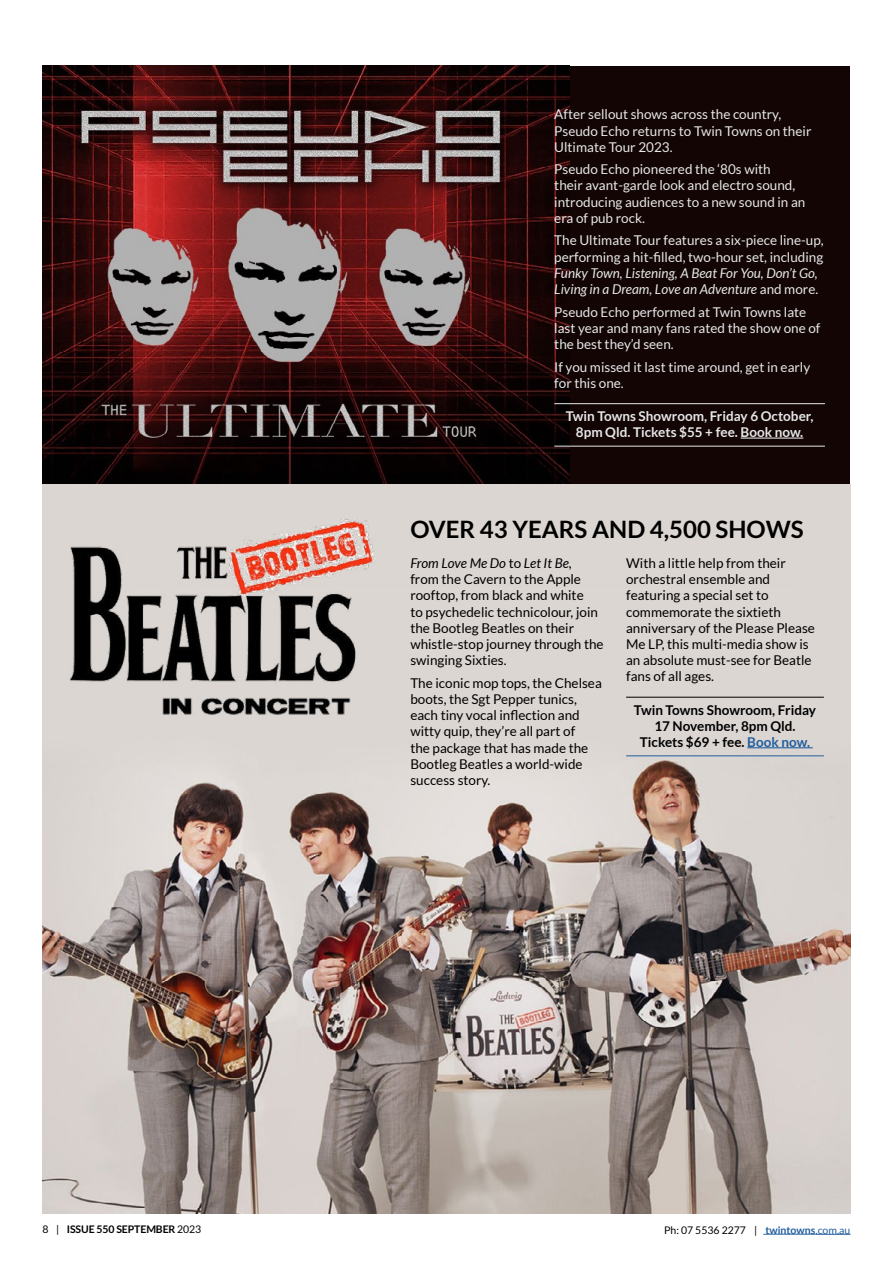
<style>
.page{position:relative;width:893px;height:1263px;background:#fff}
.page>*{position:absolute;margin:0;border:0;box-sizing:border-box;transform-origin:0 0}
.t1{font:700 24px "Lato";color:#000}
.t2{font:13.5px/16.2px "Lato";color:#000}
.t3{font:13.5px/16.2px "Lato";color:#e6e7e8}
.t4{font:italic 13.5px/16.2px "Lato";color:#e6e7e8}
.t5{font:700 13.5px/16.2px "Lato";color:#000;text-align:center}
.t6{font:700 13.5px/16.2px "Lato";color:#e6e7e8;text-align:center}
.t7{font:10.5px "Lato";color:#000}
.t8{font:700 10.5px "Lato";letter-spacing:-.01em;color:#000}
.s1{font-style:normal}
.s2{font-style:italic}
.s3{color:#215e9e}
.s4{font-weight:400}
.s5{font-weight:700;color:#215e9e}
</style>
<div class="page">
<hr style="left:765px;top:1234px;width:50px;height:1px;background:#215e9e">
<hr style="left:815px;top:1234px;width:35px;height:1px;background:#215e9e">
<div style="left:43px;top:66px;width:807px;height:419px;background:#130504"></div>
<img style="left:43px;top:66px;width:526px;height:419px">
<hr style="left:554px;top:403px;width:271px;height:1px;background:#e6e7e8">
<hr style="left:554px;top:446px;width:271px;height:1px;background:#e6e7e8">
<hr style="left:741px;top:437px;width:62px;height:2px;background:#e6e7e8">
<img style="left:43px;top:485px;width:807px;height:728px">
<img style="left:69px;top:519px;width:306px;height:196px">
<hr style="left:626px;top:697px;width:198px;height:1px;background:#000">
<hr style="left:626px;top:755px;width:198px;height:1px;background:#215e9e">
<hr style="left:747px;top:747px;width:66px;height:1px;background:#215e9e">
<p class="t3" style="left:554px;top:106px;width:259px">After sellout shows across the country,<br>Pseudo Echo returns to Twin Towns on their<br>Ultimate Tour 2023.</p>
<p class="t3" style="left:554px;top:161px;width:253px">Pseudo Echo pioneered the ‘80s with<br>their avant-garde look and electro sound, introducing audiences to a new sound in an era of pub rock.</p>
<p class="t3" style="left:554px;top:232px;width:271px">The Ultimate Tour features a six-piece line-up, performing a hit-filled, two-hour set, including</p>
<p class="t4" style="left:554px;top:265px;width:265px">Funky Town, Listening, A Beat For You, Don’t Go,<br>Living in a Dream, Love an Adventure <span class="s1">and more.</span></p>
<p class="t3" style="left:554px;top:304px;width:268px">Pseudo Echo performed at Twin Towns late last year and many fans rated the show one of the best they’d seen.</p>
<p class="t3" style="left:554px;top:359px;width:258px">If you missed it last time around, get in early for this one.</p>
<p class="t6" style="left:566px;top:408px;width:249px">Twin Towns Showroom, Friday 6 October,<br>8pm Qld. Tickets $55 + fee. Book now.</p>
<h1 class="t1" style="left:410px;top:516px;width:395px">OVER 43 YEARS AND 4,500 SHOWS</h1>
<p class="t2" style="left:410px;top:555px;width:195px"><span class="s2">From Love Me Do</span> to <span class="s2">Let It Be</span>, from the Cavern to the Apple rooftop, from black and white<br>to psychedelic technicolour, join the Bootleg Beatles on their whistle-stop journey through the swinging Sixties.</p>
<p class="t2" style="left:410px;top:675px;width:193px">The iconic mop tops, the Chelsea boots, the Sgt Pepper tunics, each tiny vocal inflection and witty quip, they’re all part of<br>the package that has made the<br>Bootleg Beatles a world-wide success story.</p>
<p class="t2" style="left:626px;top:555px;width:190px">With a little help from their orchestral ensemble and featuring a special set to commemorate the sixtieth anniversary of the Please Please<br>Me LP, this multi-media show is an absolute must-see for Beatle fans of all ages.</p>
<p class="t5" style="left:634px;top:701px;width:184px">Twin Towns Showroom, Friday<br>17 November, 8pm Qld.<br>Tickets $69 + fee. <span class="s3">Book now.</span></p>
<p class="t8" style="left:43px;top:1223px;width:160px"><span class="s4">8 |</span> ISSUE 550 SEPTEMBER <span class="s4">2023</span></p>
<p class="t7" style="left:664px;top:1224px;width:188px">Ph: 07 5536 2277 | <span class="s5">twintowns</span><span class="s3">.com.au</span></p>
</div>
